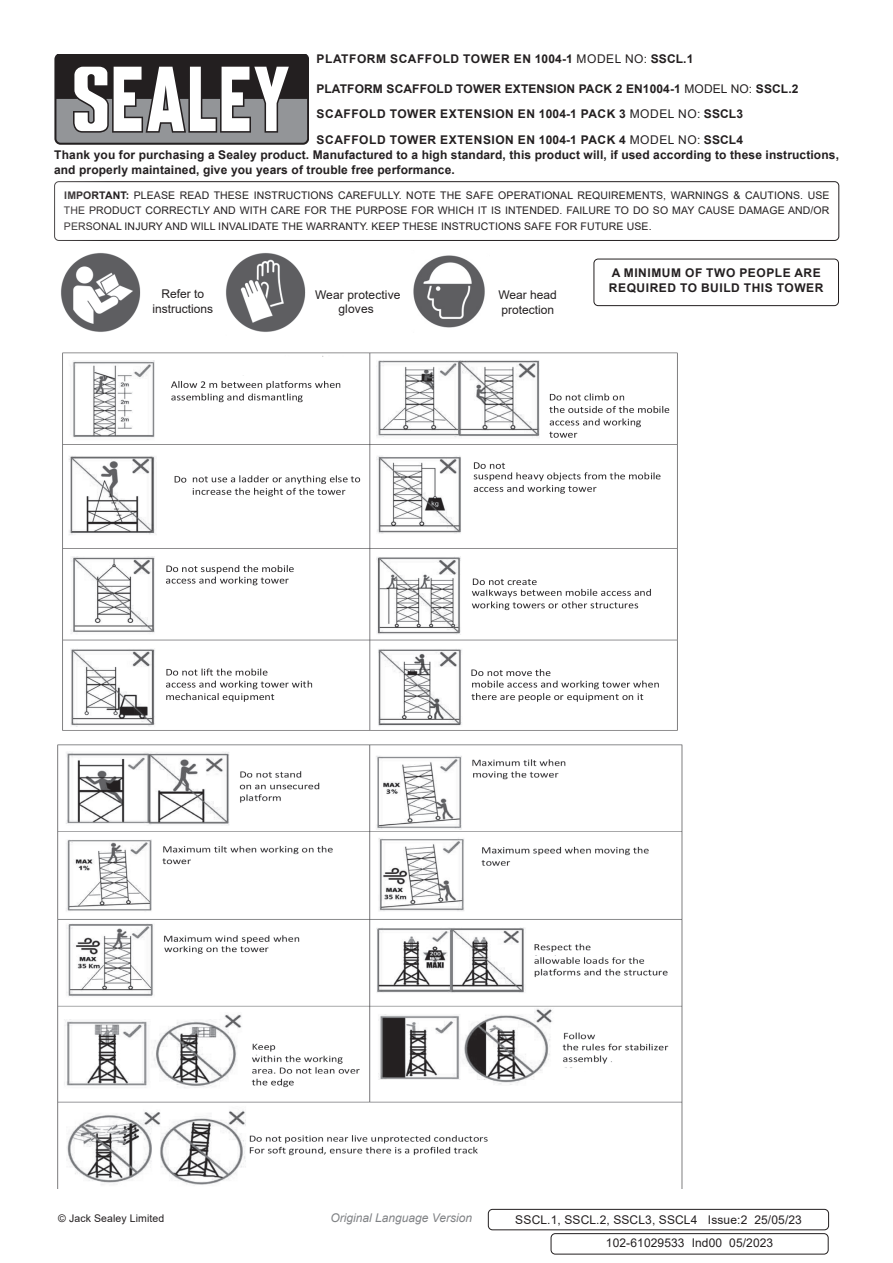
<style>
.page{position:relative;width:893px;height:1263px;background:#fff}
.page>*{position:absolute;margin:0;border:0;box-sizing:border-box;transform-origin:0 0}
.Body{font:700 12px/15.8px "Arial";letter-spacing:.01em;color:#231f20}
.Body__Footer{font:12px/14.4px "Arial";letter-spacing:.01em;color:#231f20;text-align:center}
.Instructions_Model_N{font:700 12px "Arial";letter-spacing:.045em;color:#231f20}
.Product_Description{font:700 12px "Arial";letter-spacing:.01em;color:#231f20}
.Body-2{font:700 12px/15.8px "Arial";letter-spacing:.045em;color:#231f20}
.Product_Description-2{font:700 12px "Arial";letter-spacing:.045em;color:#231f20}
.t1{font:italic 12px "Arial";color:#808285}
.Body__Justified__7pt{font:10.5px/15.8px "Arial";letter-spacing:.01em;color:#231f20;text-align:justify}
.s1{font-weight:400}
.s2{font-weight:700}
</style>
<div class="page">
<svg style="left:54px;top:54px;width:255px;height:90px"></svg>
<div style="left:54px;top:181px;width:785px;height:60px;border:1px solid #231f20;border-radius:4px"></div>
<img style="left:61px;top:253px;width:80px;height:79px">
<img style="left:226px;top:253px;width:80px;height:79px">
<img style="left:413px;top:255px;width:72px;height:73px">
<div style="left:594px;top:259px;width:245px;height:47px;border:1px solid #231f20;border-radius:4px"></div>
<img style="left:62px;top:352px;width:616px;height:379px">
<img style="left:57px;top:744px;width:626px;height:445px">
<div style="left:488px;top:1209px;width:341px;height:21px;border:1px solid #231f20;border-radius:4px"></div>
<div style="left:551px;top:1233px;width:277px;height:21px;border:1px solid #231f20;border-radius:4px"></div>
<p class="Product_Description-2" style="left:317px;top:50px;width:378px">PLATFORM SCAFFOLD TOWER EN 1004-1 <span class="s1">MODEL NO:</span> SSCL.1</p>
<p class="Product_Description" style="left:316px;top:80px;width:484px">PLATFORM SCAFFOLD TOWER EXTENSION PACK 2 EN1004-1 <span class="s1">MODEL NO:</span> SSCL.2</p>
<p class="Instructions_Model_N" style="left:317px;top:106px;width:428px">SCAFFOLD TOWER EXTENSION EN 1004-1 PACK 3 <span class="s1">MODEL NO:</span> SSCL3</p>
<p class="Instructions_Model_N" style="left:317px;top:131px;width:428px">SCAFFOLD TOWER EXTENSION EN 1004-1 PACK 4 <span class="s1">MODEL NO:</span> SSCL4</p>
<p class="Body" style="left:54px;top:147px;width:786px">Thank you for purchasing a Sealey product. Manufactured to a high standard, this product will, if used according to these instructions, and properly maintained, give you years of trouble free performance.</p>
<p class="Body__Justified__7pt" style="left:64px;top:187px;width:767px"><span class="s2">IMPORTANT:</span> PLEASE READ THESE INSTRUCTIONS CAREFULLY. NOTE THE SAFE OPERATIONAL REQUIREMENTS, WARNINGS &amp; CAUTIONS. USE THE PRODUCT CORRECTLY AND WITH CARE FOR THE PURPOSE FOR WHICH IT IS INTENDED. FAILURE TO DO SO MAY CAUSE DAMAGE AND/OR PERSONAL INJURY AND WILL INVALIDATE THE WARRANTY. KEEP THESE INSTRUCTIONS SAFE FOR FUTURE USE.</p>
<p class="Body__Footer" style="left:152px;top:287px;width:62px">Refer to instructions</p>
<p class="Body__Footer" style="left:315px;top:287px;width:87px">Wear protective gloves</p>
<p class="Body__Footer" style="left:498px;top:288px;width:60px;text-align:left">Wear head protection</p>
<p class="Body-2" style="left:609px;top:265px;width:216px">A MINIMUM OF TWO PEOPLE ARE<br>REQUIRED TO BUILD THIS TOWER</p>
<p class="Body__Justified__7pt" style="left:58px;top:1210px;width:108px">© Jack Sealey Limited</p>
<p class="t1" style="left:330px;top:1210px;width:143px">Original Language Version</p>
<p class="Body__Footer" style="left:515px;top:1213px;width:288px">SSCL.1, SSCL.2, SSCL3, SSCL4 Issue:2 25/05/23</p>
<p class="Body__Footer" style="left:606px;top:1235px;width:169px">102-61029533 Ind00 05/2023</p>
</div>
